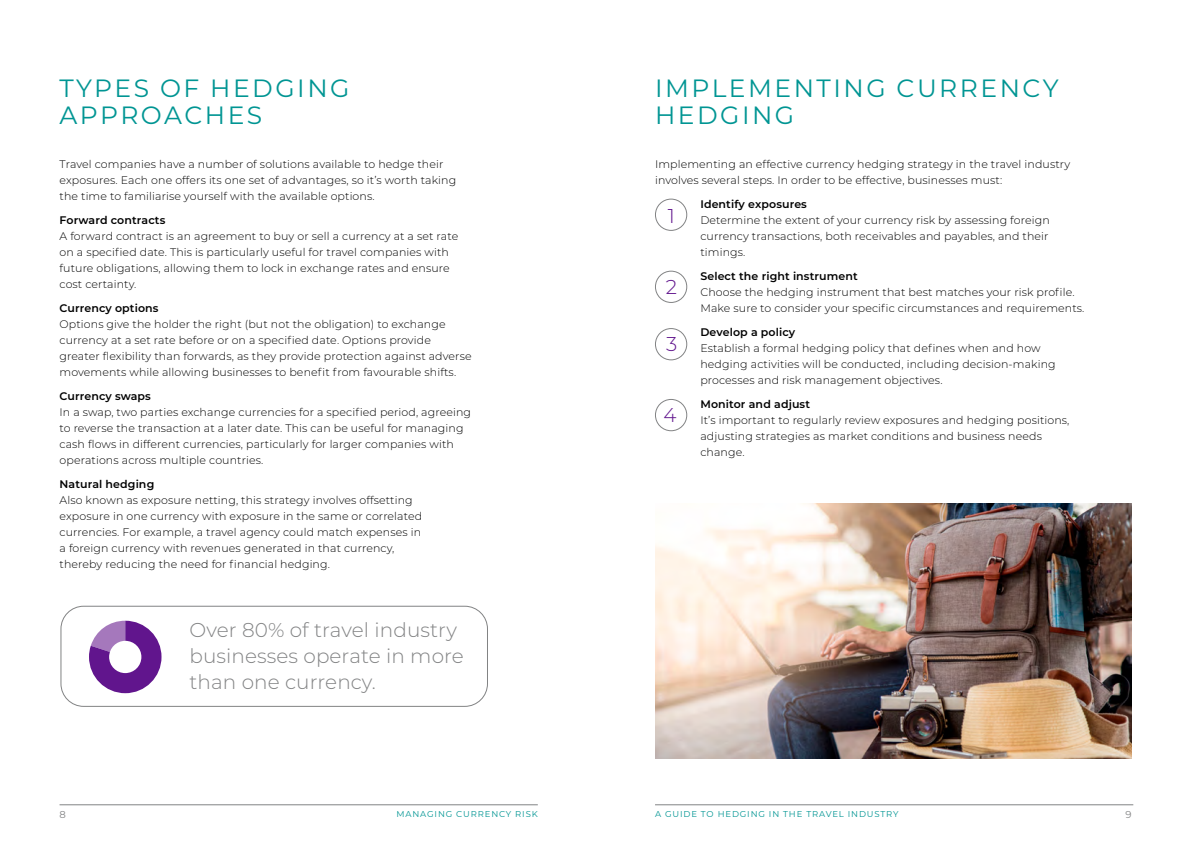
<style>
.page{position:relative;width:1191px;height:842px;background:#fff}
.page>*{position:absolute;margin:0;border:0;box-sizing:border-box;transform-origin:0 0}
.t1{font:25px/27px "Montserrat";letter-spacing:.1em;color:#009593}
.t2{font:300 20px/26px "Montserrat";letter-spacing:.005em;color:#828384}
.t3{font:300 20px "Montserrat";color:#61158d}
.t4{font:300 11px/16px "Montserrat";letter-spacing:.01em;color:#000}
.t5{font:600 11px "Montserrat";letter-spacing:.01em;color:#000}
.t6{font:10px "Montserrat";color:#828384}
.t7{font:8.5px "Montserrat";letter-spacing:.1em;color:#009593}
</style>
<div class="page">
<hr style="left:60px;top:804px;width:478px;height:1px;background:#828384">
<hr style="left:655px;top:804px;width:478px;height:1px;background:#828384">
<div style="left:655px;top:199px;width:32px;height:32px;border:1px solid #828384;border-radius:50%"></div>
<div style="left:655px;top:271px;width:32px;height:32px;border:1px solid #828384;border-radius:50%"></div>
<div style="left:655px;top:328px;width:32px;height:32px;border:1px solid #828384;border-radius:50%"></div>
<div style="left:655px;top:399px;width:32px;height:32px;border:1px solid #828384;border-radius:50%"></div>
<img style="left:655px;top:503px;width:476px;height:255px">
<div style="left:61px;top:606px;width:427px;height:101px;border:1px solid #828384;border-radius:23px"></div>
<svg style="left:89px;top:621px;width:72px;height:72px"></svg>
<div style="left:109px;top:641px;width:32px;height:32px;background:#fff;border-radius:50%"></div>
<h1 class="t1" style="left:60px;top:74px;width:291px">TYPES OF HEDGING<br>APPROACHES</h1>
<p class="t4" style="left:60px;top:155px;width:398px">Travel companies have a number of solutions available to hedge their exposures. Each one offers its one set of advantages, so it’s worth taking the time to familiarise yourself with the available options.</p>
<p class="t5" style="left:60px;top:212px;width:107px">Forward contracts</p>
<p class="t4" style="left:60px;top:227px;width:400px">A forward contract is an agreement to buy or sell a currency at a set rate on a specified date. This is particularly useful for travel companies with future obligations, allowing them to lock in exchange rates and ensure cost certainty.</p>
<p class="t5" style="left:60px;top:300px;width:100px">Currency options</p>
<p class="t4" style="left:60px;top:315px;width:413px">Options give the holder the right (but not the obligation) to exchange currency at a set rate before or on a specified date. Options provide greater flexibility than forwards, as they provide protection against adverse movements while allowing businesses to benefit from favourable shifts.</p>
<p class="t5" style="left:60px;top:388px;width:93px">Currency swaps</p>
<p class="t4" style="left:60px;top:403px;width:413px">In a swap, two parties exchange currencies for a specified period, agreeing to reverse the transaction at a later date. This can be useful for managing cash flows in different currencies, particularly for larger companies with operations across multiple countries.</p>
<p class="t5" style="left:60px;top:476px;width:96px">Natural hedging</p>
<p class="t4" style="left:60px;top:491px;width:364px">Also known as exposure netting, this strategy involves offsetting exposure in one currency with exposure in the same or correlated currencies. For example, a travel agency could match expenses in a foreign currency with revenues generated in that currency, thereby reducing the need for financial hedging.</p>
<h2 class="t2" style="left:189px;top:616px;width:276px">Over 80% of travel industry businesses operate in more than one currency.</h2>
<h1 class="t1" style="left:655px;top:74px;width:405px">IMPLEMENTING CURRENCY<br>HEDGING</h1>
<p class="t4" style="left:655px;top:155px;width:417px">Implementing an effective currency hedging strategy in the travel industry involves several steps. In order to be effective, businesses must:</p>
<p class="t5" style="left:700px;top:196px;width:108px">Identify exposures</p>
<p class="t4" style="left:700px;top:211px;width:351px;text-align:justify">Determine the extent of your currency risk by assessing foreign currency transactions, both receivables and payables, and their timings.</p>
<p class="t5" style="left:700px;top:268px;width:159px">Select the right instrument</p>
<p class="t4" style="left:700px;top:283px;width:385px">Choose the hedging instrument that best matches your risk profile.<br>Make sure to consider your specific circumstances and requirements.</p>
<p class="t5" style="left:700px;top:324px;width:96px">Develop a policy</p>
<p class="t4" style="left:700px;top:339px;width:357px">Establish a formal hedging policy that defines when and how hedging activities will be conducted, including decision-making processes and risk management objectives.</p>
<p class="t5" style="left:700px;top:396px;width:111px">Monitor and adjust</p>
<p class="t4" style="left:700px;top:411px;width:370px">It’s important to regularly review exposures and hedging positions, adjusting strategies as market conditions and business needs change.</p>
<h2 class="t3" style="left:668px;top:202px;width:9px">1</h2>
<h2 class="t3" style="left:666px;top:273px;width:13px">2</h2>
<h2 class="t3" style="left:666px;top:331px;width:13px">3</h2>
<h2 class="t3" style="left:663px;top:401px;width:15px">4</h2>
<p class="t6" style="left:60px;top:807px;width:8px">8</p>
<p class="t7" style="left:396px;top:808px;width:143px">MANAGING CURRENCY RISK</p>
<p class="t7" style="left:655px;top:808px;width:245px">A GUIDE TO HEDGING IN THE TRAVEL INDUSTRY</p>
<p class="t6" style="left:1125px;top:807px;width:8px">9</p>
</div>
